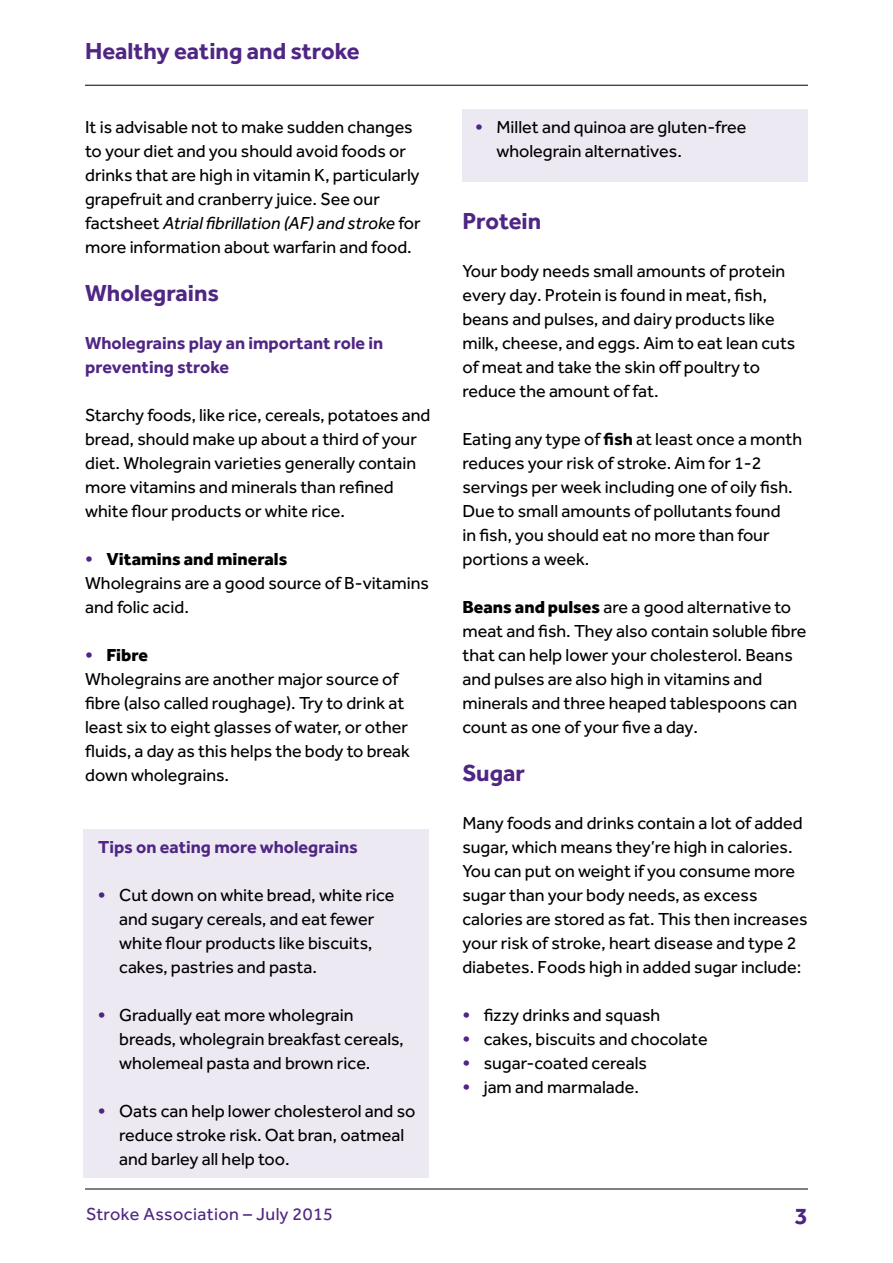
<style>
.page{position:relative;width:893px;height:1263px;background:#fff}
.page>*{position:absolute;margin:0;border:0;box-sizing:border-box;transform-origin:0 0}
.t1{font:700 24px "Effra";color:#4f2683}
.t2{font:18px/24px "Effra";color:#000}
.t3{font:700 18px/24px "Effra";color:#4f2683}
.t4{font:18px "Effra";letter-spacing:.02em;color:#4f2683}
.s1{font-style:italic}
.s2{font-weight:800;color:#4f2683}
.s3{font-weight:800}
.s4{font-weight:700}
</style>
<div class="page">
<hr style="left:85px;top:1189px;width:723px;height:1px;background:#000">
<hr style="left:85px;top:85px;width:723px;height:1px;background:#000">
<div style="left:84px;top:829px;width:345px;height:349px;background:#ede9f3"></div>
<div style="left:462px;top:109px;width:346px;height:72px;background:#ede9f3"></div>
<h1 class="t1" style="left:85px;top:36px;width:276px">Healthy eating and stroke</h1>
<p class="t2" style="left:85px;top:115px;width:337px">It is advisable not to make sudden changes to your diet and you should avoid foods or drinks that are high in vitamin K, particularly grapefruit and cranberry juice. See our factsheet <span class="s1">Atrial fibrillation (AF) and stroke</span> for more information about warfarin and food.</p>
<h1 class="t1" style="left:85px;top:278px;width:135px">Wholegrains</h1>
<p class="t3" style="left:85px;top:331px;width:300px">Wholegrains play an important role in preventing stroke</p>
<p class="t2" style="left:85px;top:403px;width:347px">Starchy foods, like rice, cereals, potatoes and bread, should make up about a third of your diet. Wholegrain varieties generally contain more vitamins and minerals than refined white flour products or white rice.</p>
<p class="t2" style="left:85px;top:547px;width:345px"><span class="s2">•</span> <span class="s3">Vitamins and minerals<br></span>Wholegrains are a good source of B-vitamins and folic acid.</p>
<p class="t2" style="left:85px;top:643px;width:326px"><span class="s2">•</span> <span class="s3">Fibre<br></span>Wholegrains are another major source of fibre (also called roughage). Try to drink at least six to eight glasses of water, or other fluids, a day as this helps the body to break down wholegrains.</p>
<p class="t3" style="left:98px;top:835px;width:261px">Tips on eating more wholegrains</p>
<p class="t2" style="left:119px;top:883px;width:277px;text-indent:-21px"><span class="s2">•</span> Cut down on white bread, white rice and sugary cereals, and eat fewer white flour products like biscuits, cakes, pastries and pasta.</p>
<p class="t2" style="left:119px;top:1003px;width:286px;text-indent:-21px"><span class="s2">•</span> Gradually eat more wholegrain breads, wholegrain breakfast cereals, wholemeal pasta and brown rice.</p>
<p class="t2" style="left:119px;top:1099px;width:298px;text-indent:-21px"><span class="s2">•</span> Oats can help lower cholesterol and so reduce stroke risk. Oat bran, oatmeal and barley all help too.</p>
<p class="t4" style="left:86px;top:1203px;width:248px">Stroke Association – July 2015</p>
<p class="t2" style="left:496px;top:115px;width:252px;text-indent:-21px"><span class="s2">•</span> Millet and quinoa are gluten-free wholegrain alternatives.</p>
<h1 class="t1" style="left:462px;top:206px;width:80px">Protein</h1>
<p class="t2" style="left:462px;top:259px;width:334px">Your body needs small amounts of protein every day. Protein is found in meat, fish, beans and pulses, and dairy products like milk, cheese, and eggs. Aim to eat lean cuts of meat and take the skin off poultry to reduce the amount of fat.</p>
<p class="t2" style="left:462px;top:427px;width:341px">Eating any type of <span class="s4">fish</span> at least once a month reduces your risk of stroke. Aim for 1-2 servings per week including one of oily fish.<br>Due to small amounts of pollutants found<br>in fish, you should eat no more than four portions a week.</p>
<p class="t2" style="left:462px;top:595px;width:346px"><span class="s3">Beans and pulses</span> are a good alternative to meat and fish. They also contain soluble fibre that can help lower your cholesterol. Beans and pulses are also high in vitamins and minerals and three heaped tablespoons can count as one of your five a day.</p>
<h1 class="t1" style="left:462px;top:758px;width:64px">Sugar</h1>
<p class="t2" style="left:462px;top:811px;width:347px">Many foods and drinks contain a lot of added sugar, which means they’re high in calories.<br>You can put on weight if you consume more sugar than your body needs, as excess calories are stored as fat. This then increases your risk of stroke, heart disease and type 2 diabetes. Foods high in added sugar include:</p>
<p class="t2" style="left:462px;top:1003px;width:199px"><span class="s2">•</span> fizzy drinks and squash</p>
<p class="t2" style="left:462px;top:1027px;width:247px"><span class="s2">•</span> cakes, biscuits and chocolate</p>
<p class="t2" style="left:462px;top:1051px;width:186px"><span class="s2">•</span> sugar-coated cereals</p>
<p class="t2" style="left:462px;top:1075px;width:178px"><span class="s2">•</span> jam and marmalade.</p>
<h1 class="t1" style="left:795px;top:1201px;width:15px">3</h1>
</div>
